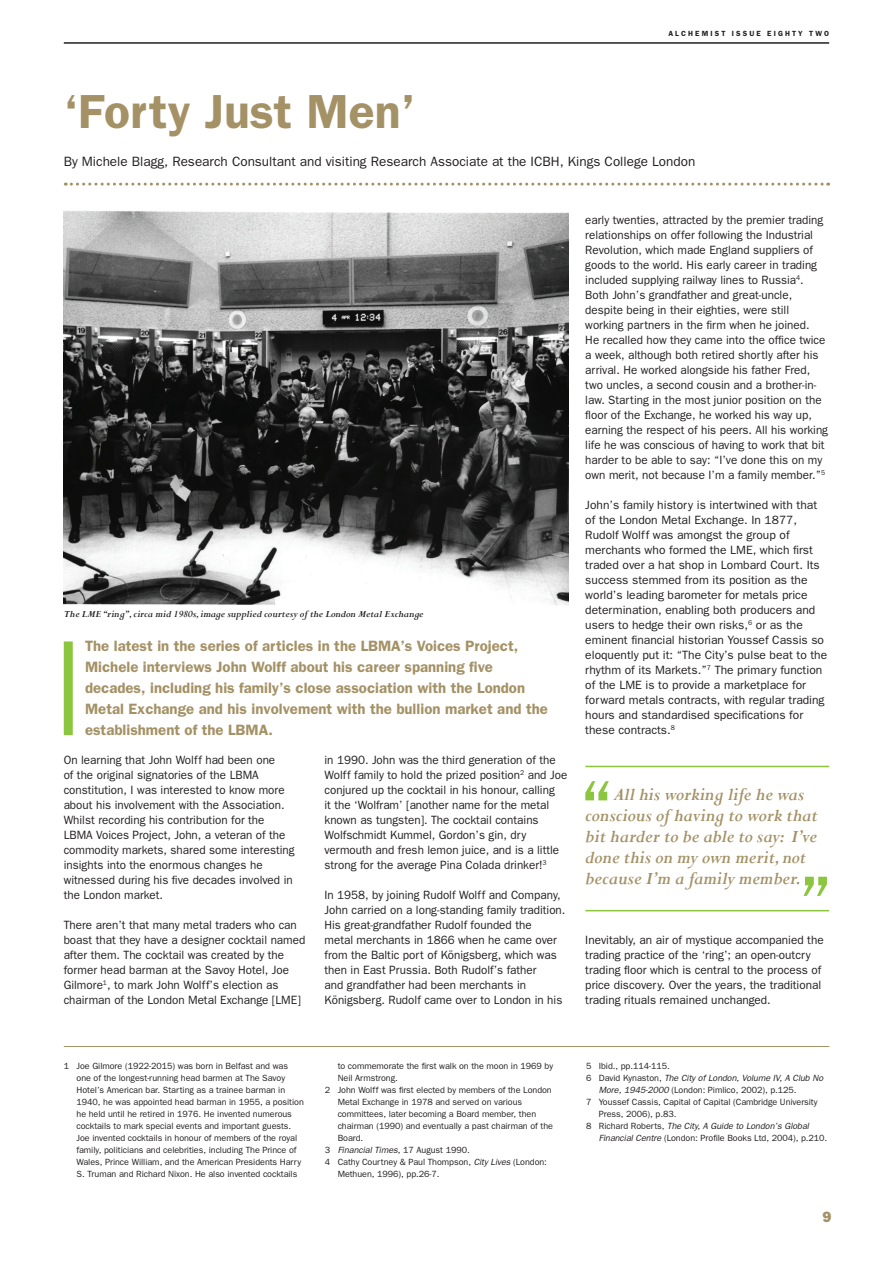
<style>
.page{position:relative;width:893px;height:1263px;background:#fff}
.page>*{position:absolute;margin:0;border:0;box-sizing:border-box;transform-origin:0 0}
.t1{font:600 48px "Franklin Gothic";color:#a49165}
.t2{font:italic 700 19.5px/21px "Perpetua";color:#a49165;scale:.96 1}
.t3{font:600 15px/21px "Franklin Gothic";color:#a49165}
.t4{font:800 15px "Franklin Gothic";color:#a49165}
.t5{font:13.5px "Franklin Gothic";color:#231f20}
.t6{font:12px/15px "Franklin Gothic";color:#231f20}
.t7{font:italic 700 10.5px "Perpetua";color:#231f20}
.t8{font:9px/12px "Franklin Gothic";letter-spacing:-.005em;color:#231f20}
.t9{font:italic 9px "Franklin Gothic";letter-spacing:-.005em;color:#231f20}
.t10{font:600 7.5px "Franklin Gothic";letter-spacing:.28em;color:#231f20}
.s1{font-style:italic}
.s2{font-style:normal}
</style>
<div class="page">
<hr style="left:64px;top:42px;width:765px;height:2px;background:#231f20">
<hr style="left:585px;top:766px;width:244px;height:1px;background:#8bc63e">
<hr style="left:585px;top:910px;width:244px;height:1px;background:#8bc63e">
<svg style="left:585px;top:781px;width:24px;height:19px"></svg>
<svg style="left:803px;top:877px;width:24px;height:19px"></svg>
<svg style="left:65px;top:183px;width:764px;height:3px"></svg>
<div style="left:64px;top:641px;width:9px;height:94px;background:#8bc63e"></div>
<img style="left:64px;top:211px;width:504px;height:394px">
<hr style="left:64px;top:1046px;width:765px;height:1px;background:#a49165">
<p class="t10" style="left:668px;top:29px;width:162px">ALCHEMIST ISSUE EIGHTY TWO</p>
<h1 class="t1" style="left:64px;top:83px;width:353px">‘Forty Just Men’</h1>
<p class="t5" style="left:64px;top:153px;width:633px">By Michele Blagg, Research Consultant and visiting Research Associate at the ICBH, Kings College London</p>
<p class="t7" style="left:64px;top:607px;width:361px">The LME “ring”, circa mid 1980s, image supplied courtesy of the London Metal Exchange</p>
<p class="t3" style="left:85px;top:635px;width:464px">The latest in the series of articles in the LBMA’s Voices Project, Michele interviews John Wolff about his career spanning five decades, including his family’s close association with the London Metal Exchange and his involvement with the bullion market and the establishment of the LBMA.</p>
<p class="t6" style="left:64px;top:752px;width:233px">On learning that John Wolff had been one<br>of the original signatories of the LBMA constitution, I was interested to know more about his involvement with the Association.<br>Whilst recording his contribution for the LBMA Voices Project, John, a veteran of the commodity markets, shared some interesting insights into the enormous changes he witnessed during his five decades involved in the London market.</p>
<p class="t6" style="left:64px;top:917px;width:243px">There aren’t that many metal traders who can boast that they have a designer cocktail named after them. The cocktail was created by the former head barman at the Savoy Hotel, Joe Gilmore<sup>1</sup>, to mark John Wolff’s election as chairman of the London Metal Exchange [LME]</p>
<p class="t6" style="left:324px;top:752px;width:244px">in 1990. John was the third generation of the Wolff family to hold the prized position<sup>2</sup> and Joe conjured up the cocktail in his honour, calling<br>it the ‘Wolfram’ [another name for the metal known as tungsten]. The cocktail contains Wolfschmidt Kummel, Gordon’s gin, dry vermouth and fresh lemon juice, and is a little strong for the average Pina Colada drinker!<sup>3</sup></p>
<p class="t6" style="left:324px;top:887px;width:242px">In 1958, by joining Rudolf Wolff and Company, John carried on a long-standing family tradition.<br>His great-grandfather Rudolf founded the<br>metal merchants in 1866 when he came over from the Baltic port of Königsberg, which was then in East Prussia. Both Rudolf’s father<br>and grandfather had been merchants in Königsberg. Rudolf came over to London in his</p>
<p class="t6" style="left:585px;top:212px;width:244px">early twenties, attracted by the premier trading relationships on offer following the Industrial Revolution, which made England suppliers of goods to the world. His early career in trading included supplying railway lines to Russia<sup>4</sup>.<br>Both John’s grandfather and great-uncle, despite being in their eighties, were still working partners in the firm when he joined.<br>He recalled how they came into the office twice a week, although both retired shortly after his arrival. He worked alongside his father Fred, two uncles, a second cousin and a brother-in&shy;law. Starting in the most junior position on the floor of the Exchange, he worked his way up, earning the respect of his peers. All his working life he was conscious of having to work that bit harder to be able to say: “I’ve done this on my own merit, not because I’m a family member.”<sup>5</sup></p>
<p class="t6" style="left:585px;top:497px;width:243px">John’s family history is intertwined with that of the London Metal Exchange. In 1877, Rudolf Wolff was amongst the group of merchants who formed the LME, which first traded over a hat shop in Lombard Court. Its success stemmed from its position as the world’s leading barometer for metals price determination, enabling both producers and users to hedge their own risks,<sup>6</sup> or as the eminent financial historian Youssef Cassis so eloquently put it: “The City’s pulse beat to the rhythm of its Markets.”<sup>7</sup> The primary function of the LME is to provide a marketplace for forward metals contracts, with regular trading hours and standardised specifications for these contracts.<sup>8</sup></p>
<h2 class="t2" style="left:585px;top:784px;width:243px;text-indent:28px">All his working life he was conscious of having to work that bit harder to be able to say: I’ve done this on my own merit, not because I’m a family member.</h2>
<p class="t6" style="left:585px;top:932px;width:240px">Inevitably, an air of mystique accompanied the trading practice of the ‘ring’; an open-outcry trading floor which is central to the process of price discovery. Over the years, the traditional trading rituals remained unchanged.</p>
<p class="t8" style="left:77px;top:1060px;width:229px;text-indent:-13px">1 Joe Gilmore (1922-2015) was born in Belfast and was one of the longest-running head barmen at The Savoy Hotel’s American bar. Starting as a trainee barman in 1940, he was appointed head barman in 1955, a position he held until he retired in 1976. He invented numerous cocktails to mark special events and important guests.<br>Joe invented cocktails in honour of members of the royal family, politicians and celebrities, including The Prince of Wales, Prince William, and the American Presidents Harry S. Truman and Richard Nixon. He also invented cocktails</p>
<p class="t8" style="left:338px;top:1060px;width:217px">to commemorate the first walk on the moon in 1969 by</p>
<p class="t8" style="left:338px;top:1072px;width:62px">Neil Armstrong.</p>
<p class="t8" style="left:325px;top:1084px;width:228px">2 John Wolff was first elected by members of the London</p>
<p class="t8" style="left:338px;top:1096px;width:186px">Metal Exchange in 1978 and served on various</p>
<p class="t8" style="left:338px;top:1108px;width:200px">committees, later becoming a Board member, then</p>
<p class="t8" style="left:338px;top:1120px;width:217px">chairman (1990) and eventually a past chairman of the</p>
<p class="t8" style="left:338px;top:1132px;width:27px">Board.</p>
<p class="t8" style="left:325px;top:1144px;width:146px">3 <span class="s1">Financial Times</span>, 17 August 1990.</p>
<p class="t8" style="left:325px;top:1156px;width:224px">4 Cathy Courtney &amp; Paul Thompson, <span class="s1">City Lives</span> (London:</p>
<p class="t8" style="left:338px;top:1168px;width:103px">Methuen, 1996), pp.26-7.</p>
<p class="t8" style="left:586px;top:1060px;width:85px">5 Ibid., pp.114-115.</p>
<p class="t9" style="left:586px;top:1073px;width:239px"><span class="s2">6 David Kynaston,</span> The City of London, Volume IV, A Club No</p>
<p class="t8" style="left:599px;top:1084px;width:199px"><span class="s1">More, 1945-2000</span> (London: Pimlico, 2002), p.125.</p>
<p class="t8" style="left:586px;top:1096px;width:233px">7 Youssef Cassis, Capital of Capital (Cambridge University</p>
<p class="t8" style="left:599px;top:1108px;width:79px">Press, 2006), p.83.</p>
<p class="t9" style="left:586px;top:1121px;width:225px"><span class="s2">8 Richard Roberts,</span> The City, A Guide to London’s Global</p>
<p class="t8" style="left:599px;top:1132px;width:230px"><span class="s1">Financial Centre</span> (London: Profile Books Ltd, 2004), p.210.</p>
<p class="t4" style="left:822px;top:1208px;width:10px">9</p>
</div>
